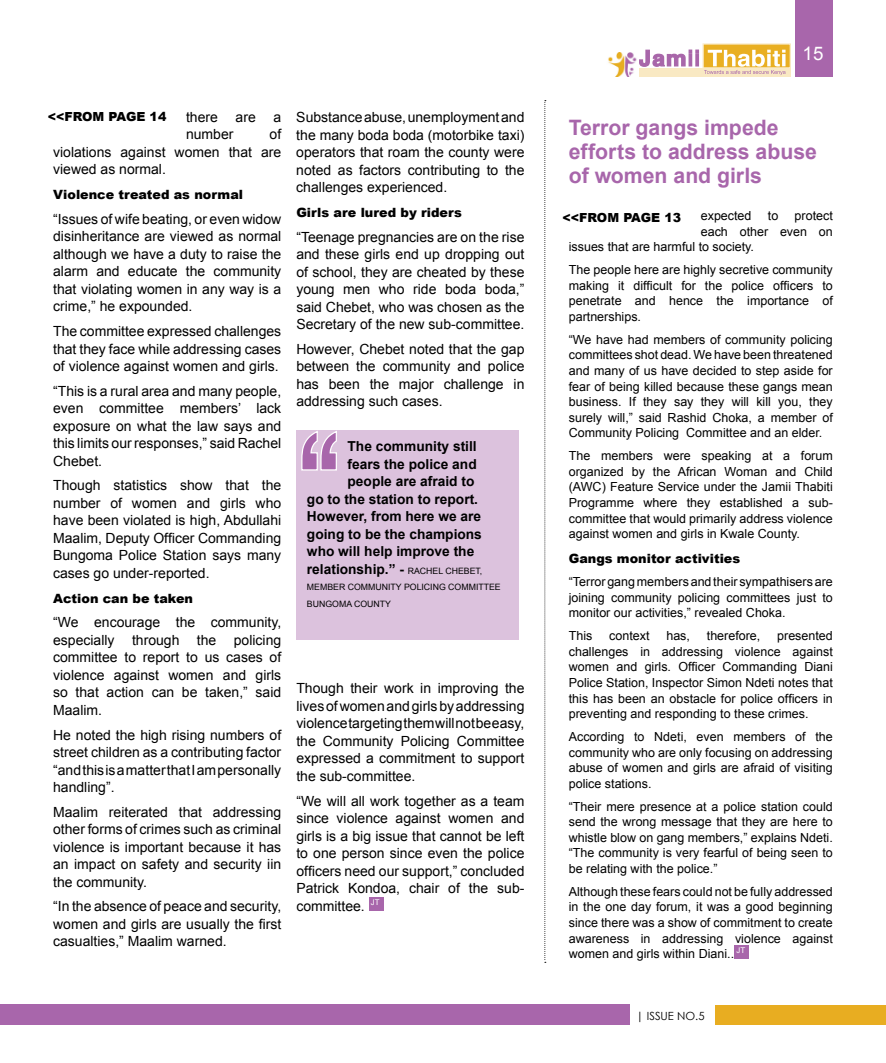
<style>
.page{position:relative;width:886px;height:1063px;background:#fff}
.page>*{position:absolute;margin:0;border:0;box-sizing:border-box;transform-origin:0 0}
.t1{font:700 21.25px/23.8px "Arial";color:#a866ab}
.t2{font:18.75px "Arial";color:#fff}
.t3{font:14px/17.5px "Arial";color:#000;text-align:justify}
.t4{font:700 13.75px "Arial";color:#000}
.t5{font:900 12.75px "Arial";color:#000}
.t6{font:12.5px/15.6px "Arial";color:#000;text-align:justify}
.t7{font:900 12.5px "Arial";color:#000}
.t8{font:11.25px "Century Gothic";color:#000}
.t9{font:8.75px "Arial";color:#000}
.s1{font-weight:400;font-size:8.75px}
</style>
<div class="page">
<div style="left:795px;top:0;width:38px;height:77px;background:#a866ab"></div>
<div style="left:0;top:1005px;width:630px;height:20px;background:#a866ab"></div>
<div style="left:715px;top:1006px;width:171px;height:19px;background:#e8ad21"></div>
<div style="left:734px;top:945px;width:15px;height:13px;background:#a866ab"></div>
<div style="left:613px;top:69px;width:178px;height:8px;background:#f9e9c3"></div>
<div style="left:702px;top:43px;width:89px;height:26px;background:#e9af22;border:1px solid #f9e9c3"></div>
<svg style="left:638px;top:49px;width:147px;height:26px"></svg>
<img style="left:608px;top:52px;width:30px;height:25px">
<svg style="left:544px;top:100px;width:2px;height:863px"></svg>
<div style="left:369px;top:897px;width:14px;height:14px;background:#a866ab"></div>
<div style="left:296px;top:431px;width:223px;height:209px;background:#dcc2dd"></div>
<svg style="left:301px;top:430px;width:37px;height:41px"></svg>
<p class="t7" style="left:48px;top:107px;width:120px">&lt;&lt;FROM PAGE 14</p>
<p class="t3" style="left:186px;top:108px;width:33px">there</p>
<p class="t3" style="left:236px;top:108px;width:22px">are</p>
<p class="t3" style="left:273px;top:108px;width:9px">a</p>
<p class="t3" style="left:186px;top:126px;width:49px">number</p>
<p class="t3" style="left:53px;top:126px;width:230px;text-indent:216px">of violations against women that are viewed as normal.</p>
<p class="t5" style="left:53px;top:186px;width:191px">Violence treated as normal</p>
<p class="t3" style="left:53px;top:210px;width:230px">“Issues of wife beating, or even widow disinheritance are viewed as normal although we have a duty to raise the alarm and educate the community that violating women in any way is a crime,” he expounded.</p>
<p class="t3" style="left:53px;top:323px;width:230px">The committee expressed challenges that they face while addressing cases of violence against women and girls.</p>
<p class="t3" style="left:53px;top:382px;width:230px">“This is a rural area and many people, even committee members’ lack exposure on what the law says and this limits our responses,” said Rachel Chebet.</p>
<p class="t3" style="left:53px;top:477px;width:230px">Though statistics show that the number of women and girls who have been violated is high, Abdullahi Maalim, Deputy Officer Commanding Bungoma Police Station says many cases go under-reported.</p>
<p class="t5" style="left:53px;top:589px;width:141px">Action can be taken</p>
<p class="t3" style="left:53px;top:614px;width:230px">“We encourage the community, especially through the policing committee to report to us cases of violence against women and girls so that action can be taken,” said Maalim.</p>
<p class="t3" style="left:53px;top:726px;width:230px">He noted the high rising numbers of street children as a contributing factor “and this is a matter that I am personally handling”.</p>
<p class="t3" style="left:53px;top:803px;width:230px">Maalim reiterated that addressing other forms of crimes such as criminal violence is important because it has an impact on safety and security iin the community.</p>
<p class="t3" style="left:53px;top:898px;width:230px">“In the absence of peace and security, women and girls are usually the first casualties,” Maalim warned.</p>
<p class="t3" style="left:296px;top:109px;width:230px">Substance abuse, unemployment and the many boda boda (motorbike taxi) operators that roam the county were noted as factors contributing to the challenges experienced.</p>
<p class="t5" style="left:296px;top:203px;width:167px">Girls are lured by riders</p>
<p class="t3" style="left:296px;top:228px;width:230px">“Teenage pregnancies are on the rise and these girls end up dropping out of school, they are cheated by these young men who ride boda boda,” said Chebet, who was chosen as the Secretary of the new sub-committee.</p>
<p class="t3" style="left:296px;top:340px;width:230px">However, Chebet noted that the gap between the community and police has been the major challenge in addressing such cases.</p>
<p class="t4" style="left:348px;top:437px;width:131px">The community still</p>
<p class="t4" style="left:348px;top:455px;width:131px">fears the police and</p>
<p class="t4" style="left:348px;top:472px;width:128px">people are afraid to</p>
<p class="t4" style="left:307px;top:490px;width:173px">go to the station to report.</p>
<p class="t4" style="left:307px;top:507px;width:176px">However, from here we are</p>
<p class="t4" style="left:307px;top:525px;width:176px">going to be the champions</p>
<p class="t4" style="left:307px;top:542px;width:169px">who will help improve the</p>
<p class="t4" style="left:307px;top:560px;width:114px">relationship.” - <span class="s1">Rachel</span></p>
<p class="t9" style="left:445px;top:565px;width:7px">chebet</p>
<p class="t9" style="left:480px;top:565px;width:4px">,</p>
<p class="t9" style="left:307px;top:581px;width:8px">member</p>
<p class="t9" style="left:348px;top:581px;width:7px">communit</p>
<p class="t9" style="left:396px;top:581px;width:15px">y policing</p>
<p class="t9" style="left:448px;top:581px;width:7px">committee</p>
<p class="t9" style="left:307px;top:599px;width:8px">bungoma</p>
<p class="t9" style="left:354px;top:599px;width:8px">count</p>
<p class="t9" style="left:385px;top:599px;width:7px">y</p>
<p class="t3" style="left:296px;top:680px;width:230px">Though their work in improving the lives of women and girls by addressing violence targeting them will not be easy, the Community Policing Committee expressed a commitment to support the sub-committee.</p>
<p class="t3" style="left:296px;top:792px;width:230px">“We will all work together as a team since violence against women and girls is a big issue that cannot be left to one person since even the police officers need our support,” concluded Patrick Kondoa, chair of the sub&shy;committee. <sup>JT</sup></p>
<h2 class="t2" style="left:802px;top:41px;width:22px">15</h2>
<h1 class="t1" style="left:569px;top:116px;width:250px">Terror gangs impede efforts to address abuse of women and girls</h1>
<p class="t6" style="left:701px;top:208px;width:52px">expected</p>
<p class="t6" style="left:768px;top:208px;width:12px">to</p>
<p class="t6" style="left:794px;top:208px;width:40px">protect</p>
<p class="t6" style="left:701px;top:224px;width:133px">each other even on</p>
<p class="t6" style="left:569px;top:239px;width:187px">issues that are harmful to society.</p>
<p class="t6" style="left:569px;top:262px;width:265px">The people here are highly secretive community making it difficult for the police officers to penetrate and hence the importance of partnerships.</p>
<p class="t6" style="left:569px;top:332px;width:265px">“We have had members of community policing committees shot dead. We have been threatened and many of us have decided to step aside for fear of being killed because these gangs mean business. If they say they will kill you, they surely will,” said Rashid Choka, a member of Community Policing Committee and an elder.</p>
<p class="t6" style="left:569px;top:448px;width:265px">The members were speaking at a forum organized by the African Woman and Child (AWC) Feature Service under the Jamii Thabiti Programme where they established a sub&shy;committee that would primarily address violence against women and girls in Kwale County.</p>
<p class="t5" style="left:569px;top:550px;width:173px">Gangs monitor activities</p>
<p class="t6" style="left:569px;top:574px;width:265px">“Terror gang members and their sympathisers are joining community policing committees just to monitor our activities,” revealed Choka.</p>
<p class="t6" style="left:569px;top:628px;width:25px">This</p>
<p class="t6" style="left:609px;top:628px;width:42px">context</p>
<p class="t6" style="left:666px;top:628px;width:25px">has,</p>
<p class="t6" style="left:707px;top:628px;width:55px">therefore,</p>
<p class="t7" style="left:562px;top:208px;width:120px">&lt;&lt;FROM PAGE 13</p>
<p class="t6" style="left:569px;top:628px;width:265px;text-indent:208px">presented challenges in addressing violence against women and girls. Officer Commanding Diani Police Station, Inspector Simon Ndeti notes that this has been an obstacle for police officers in preventing and responding to these crimes.</p>
<p class="t6" style="left:569px;top:729px;width:265px">According to Ndeti, even members of the community who are only focusing on addressing abuse of women and girls are afraid of visiting police stations.</p>
<p class="t6" style="left:569px;top:798px;width:265px">“Their mere presence at a police station could send the wrong message that they are here to whistle blow on gang members,” explains Ndeti. “The community is very fearful of being seen to be relating with the police.”</p>
<p class="t6" style="left:569px;top:884px;width:265px">Although these fears could not be fully addressed in the one day forum, it was a good beginning since there was a show of commitment to create awareness in addressing violence against women and girls within Diani.. <sup>JT</sup></p>
<p class="t8" style="left:636px;top:1008px;width:70px">| ISSUE NO.5</p>
</div>
